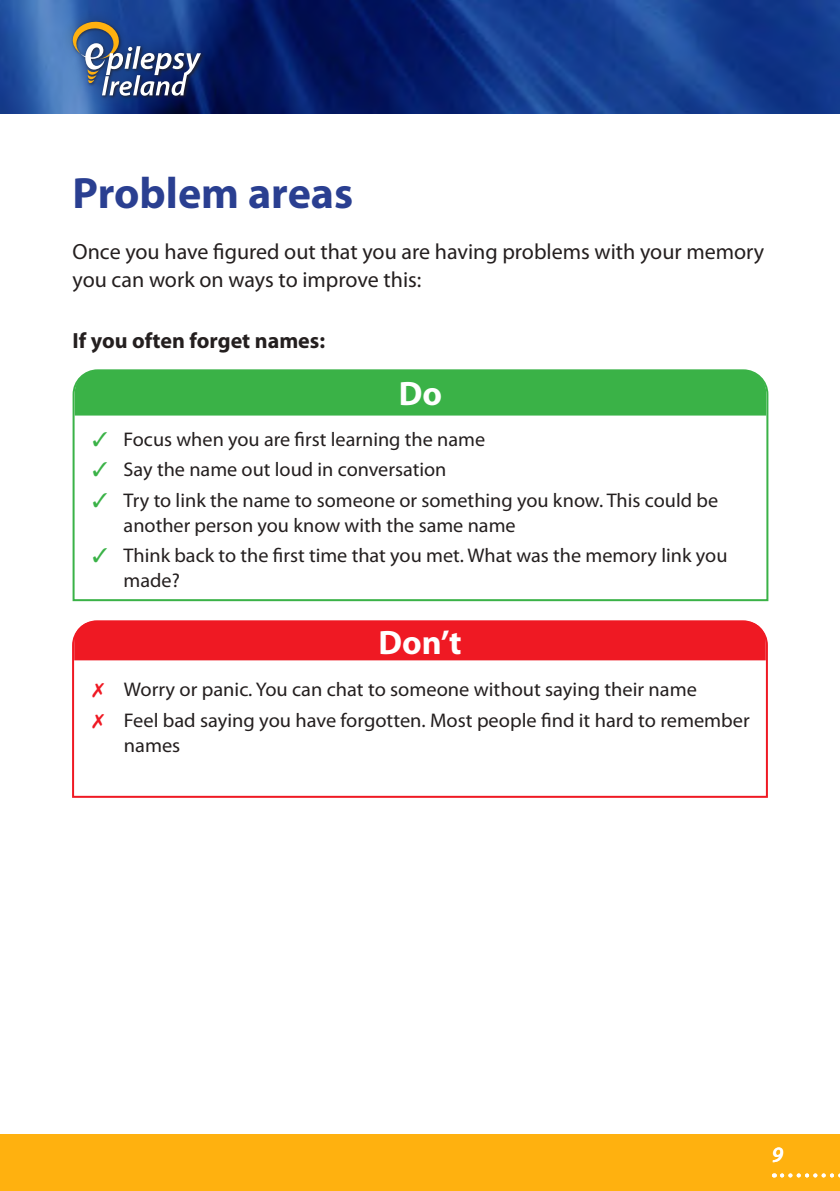
<style>
.page{position:relative;width:840px;height:1191px;background:#fff}
.page>*{position:absolute;margin:0;border:0;box-sizing:border-box;transform-origin:0 0}
.t1{font:700 44px "Myriad Pro";color:#2a3f91}
.t2{font:700 34px "Myriad Pro";color:#fff}
.t3{font:22px/28px "Myriad Pro";color:#241f1f}
.t4{font:700 22px "Myriad Pro";color:#241f1f}
.t5{font:italic 600 22px "Myriad Pro";color:#fff}
.t6{font:19.8px/25.2px "Myriad Pro";color:#241f1f}
.s1{color:#3ab247}
.s2{color:#ef1923}
</style>
<div class="page">
<svg style="left:72px;top:369px;width:697px;height:233px"></svg>
<svg style="left:72px;top:620px;width:696px;height:178px"></svg>
<div style="left:0;top:1134px;width:839px;height:57px;background:#ffb10f"></div>
<svg style="left:781px;top:1173px;width:59px;height:4px"></svg>
<img style="left:0;top:0;width:839px;height:113px">
<div style="left:60px;top:9px;width:152px;height:99px;background:#241f1f;opacity:.35"></div>
<img style="left:201px;top:23px;width:4px;height:61px">
<svg style="left:72px;top:21px;width:129px;height:75px;background:#516792"></svg>
<h1 class="t1" style="left:72px;top:165px;width:282px">Problem areas</h1>
<p class="t3" style="left:72px;top:237px;width:692px">Once you have figured out that you are having problems with your memory you can work on ways to improve this:</p>
<p class="t4" style="left:72px;top:326px;width:254px">If you often forget names:</p>
<h2 class="t2" style="left:398px;top:371px;width:45px">Do</h2>
<p class="t6" style="left:92px;top:426px;width:394px"><span class="s1">✓</span> Focus when you are first learning the name</p>
<p class="t6" style="left:92px;top:456px;width:355px"><span class="s1">✓</span> Say the name out loud in conversation</p>
<p class="t6" style="left:123px;top:487px;width:595px;text-indent:-31px"><span class="s1">✓</span> Try to link the name to someone or something you know. This could be another person you know with the same name</p>
<p class="t6" style="left:123px;top:542px;width:605px;text-indent:-31px"><span class="s1">✓</span> Think back to the first time that you met. What was the memory link you made?</p>
<h2 class="t2" style="left:378px;top:620px;width:84px">Don’t</h2>
<p class="t6" style="left:92px;top:674px;width:658px;line-height:30.4px"><span class="s2">✗</span> Worry or panic. You can chat to someone without saying their name<br><span class="s2">✗</span> Feel bad saying you have forgotten. Most people find it hard to remember</p>
<p class="t6" style="left:124px;top:732px;width:58px">names</p>
<p class="t5" style="left:771px;top:1140px;width:13px">9</p>
</div>
